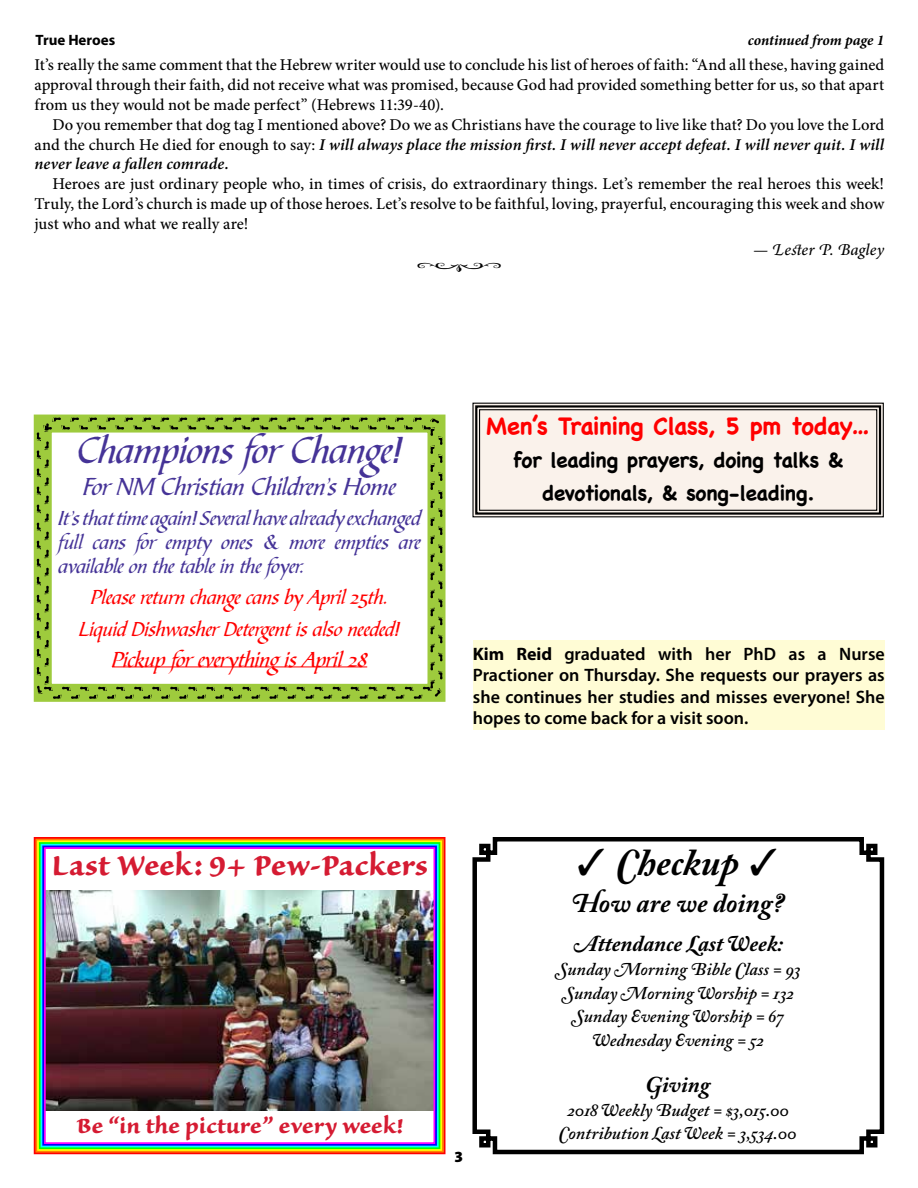
<style>
.page{position:relative;width:918px;height:1188px;background:#fff}
.page>*{position:absolute;margin:0;border:0;box-sizing:border-box;transform-origin:0 0}
.t1{font:39px "Bible Script Plain";color:#453397}
.t2{font:italic 700 37.5px "Adobe Caslon Pro";color:#000}
.t3{font:36px "Sanvito Pro Bold Capt";color:#d51b32}
.t4{font:27px "Sanvito Pro Bold Capt";color:#d51b32}
.t5{font:italic 700 27px "Adobe Caslon Pro";color:#000}
.t6{font:25.5px "Bible Script Plain";color:#453397}
.t7{font:700 24px "Chalkboard";letter-spacing:-.02em;color:#f00}
.t8{font:22.5px "Bible Script Plain";color:#f00}
.t9{font:italic 700 22.5px "Adobe Caslon Pro";color:#000}
.t10{font:21px/24px "Bible Script Plain";color:#453397;text-align:justify}
.t11{font:21px/32px "Bible Script Plain";color:#f00;text-align:center}
.t12{font:700 21px/33px "Chalkboard";letter-spacing:-.025em;color:#000;text-align:center}
.t13{font:21px "Dividers";color:#000}
.t14{font:600 18px/21.6px "Myriad Pro";color:#000;text-align:justify}
.t15{font:italic 600 18px/23.7px "Adobe Caslon Pro";color:#000;text-align:center}
.t16{font:500 16.5px/19.8px "Minion Pro";color:#000;text-align:justify}
.t17{font:italic 500 16.5px "Minion Pro";letter-spacing:.01em;color:#000}
.t18{font:900 16.5px "Myriad Pro";color:#000}
.t19{font:italic 700 15px "Minion Pro";letter-spacing:-.005em;color:#000}
.t20{font:700 15px "Myriad Pro";color:#000}
.s1{font-weight:600;font-style:italic}
.s2{font-weight:700}
</style>
<div class="page">
<div style="left:473px;top:641px;width:412px;height:89px;background:#fffcd5"></div>
<svg style="left:472px;top:837px;width:413px;height:318px"></svg>
<div style="left:472px;top:402px;width:412px;height:116px;background:#faf2eb"></div>
<div style="left:475px;top:405px;width:406px;height:110px;border:2px solid #000"></div>
<div style="left:479px;top:409px;width:398px;height:102px;border:1px solid #000"></div>
<img style="left:36px;top:839px;width:407px;height:313px">
<div style="left:39px;top:842px;width:401px;height:307px;border:2px solid #0f0"></div>
<div style="left:42px;top:846px;width:395px;height:300px;border:2px solid #00f"></div>
<div style="left:44px;top:847px;width:391px;height:297px;border:2px solid #f0f"></div>
<div style="left:34px;top:415px;width:412px;height:287px;border:18px solid #9ecb3d"></div>
<svg style="left:36px;top:417px;width:407px;height:282px"></svg>
<p class="t20" style="left:36px;top:30px;width:81px">True Heroes</p>
<p class="t19" style="left:748px;top:30px;width:138px">continued from page 1</p>
<p class="t16" style="left:34px;top:55px;width:851px">It’s really the same comment that the Hebrew writer would use to conclude his list of heroes of faith: “And all these, having gained approval through their faith, did not receive what was promised, because God had provided something better for us, so that apart from us they would not be made perfect” (Hebrews 11:39-40).</p>
<p class="t16" style="left:34px;top:115px;width:851px;text-indent:18px">Do you remember that dog tag I mentioned above? Do we as Christians have the courage to live like that? Do you love the Lord and the church He died for enough to say: <span class="s1">I will always place the mission first. I will never accept defeat. I will never quit. I will never leave a fallen comrade.</span></p>
<p class="t16" style="left:34px;top:174px;width:851px;text-indent:18px">Heroes are just ordinary people who, in times of crisis, do extraordinary things. Let’s remember the real heroes this week!<br>Truly, the Lord’s church is made up of those heroes. Let’s resolve to be faithful, loving, prayerful, encouraging this week and show just who and what we really are!</p>
<p class="t13" style="left:418px;top:257px;width:85px">X</p>
<p class="t17" style="left:753px;top:239px;width:133px">— Lester P. Bagley</p>
<h1 class="t1" style="left:77px;top:427px;width:327px">Champions for Change!</h1>
<h3 class="t6" style="left:83px;top:471px;width:314px">For NM Christian Children’s Home</h3>
<p class="t10" style="left:58px;top:506px;width:364px">It’s that time again! Several have already exchanged full cans for empty ones &amp; more empties are available on the table in the foyer.</p>
<p class="t11" style="left:79px;top:581px;width:322px">Please return change cans by April 25th.<br>Liquid Dishwasher Detergent is also needed!</p>
<h3 class="t8" style="left:112px;top:646px;width:257px">Pickup for everything is April 28</h3>
<h3 class="t7" style="left:486px;top:411px;width:385px">Men’s Training Class, 5 pm today…</h3>
<p class="t12" style="left:513px;top:443px;width:333px">for leading prayers, doing talks &amp; devotionals, &amp; song-leading.</p>
<p class="t14" style="left:473px;top:642px;width:413px"><span class="s2">Kim Reid</span> graduated with her PhD as a Nurse Practioner on Thursday. She requests our prayers as she continues her studies and misses everyone! She hopes to come back for a visit soon.</p>
<h3 class="t3" style="left:51px;top:844px;width:378px">Last Week: 9+ Pew-Packers</h3>
<h3 class="t4" style="left:76px;top:1110px;width:328px">Be “in the picture” every week!</h3>
<p class="t18" style="left:454px;top:1143px;width:11px">3</p>
<h2 class="t2" style="left:577px;top:841px;width:202px">✓ Checkup ✓</h2>
<h3 class="t5" style="left:572px;top:887px;width:213px">How are we doing?</h3>
<h3 class="t9" style="left:574px;top:930px;width:211px">Attendance Last Week:</h3>
<p class="t15" style="left:556px;top:957px;width:246px">Sunday Morning Bible Class = 93<br>Sunday Morning Worship = 132<br>Sunday Evening Worship = 67<br>Wednesday Evening = 52</p>
<h3 class="t9" style="left:646px;top:1071px;width:66px">Giving</h3>
<p class="t15" style="left:558px;top:1098px;width:239px">2018 Weekly Budget = $3,015.00<br>Contribution Last Week = 3,534.00</p>
</div>
